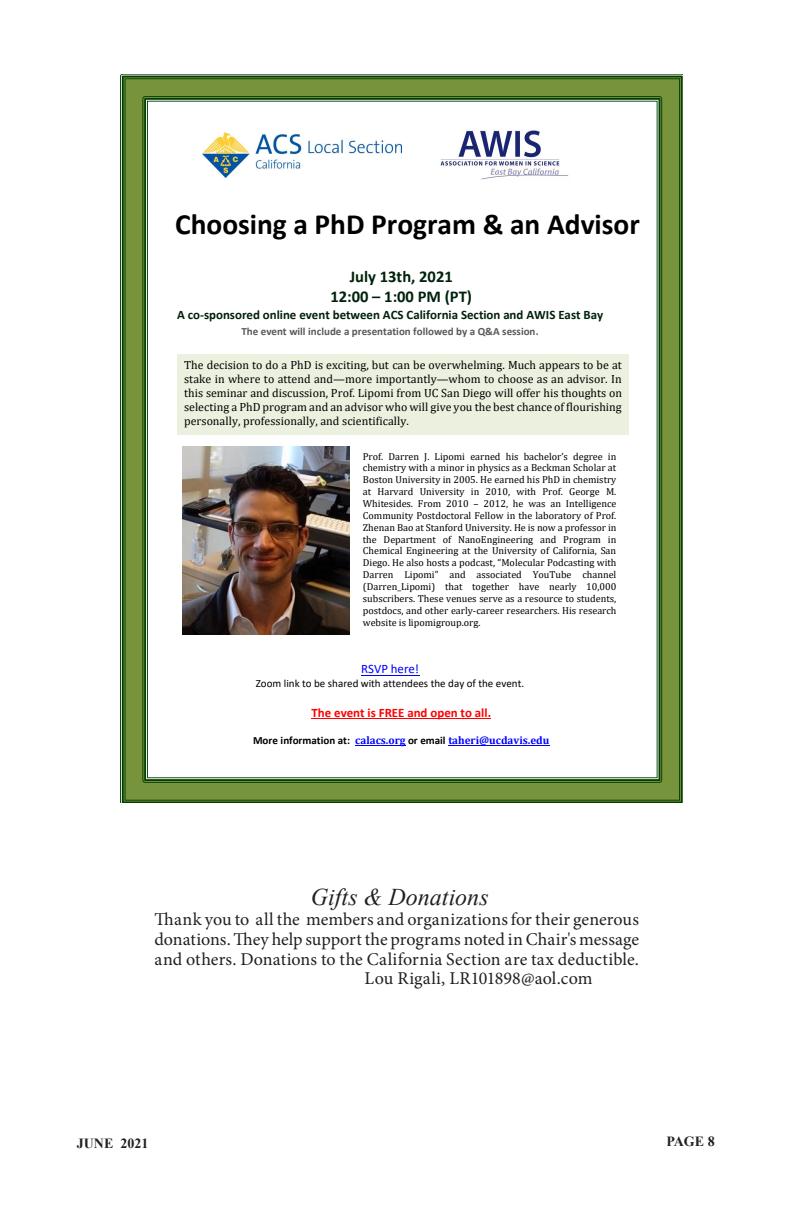
<style>
.page{position:relative;width:792px;height:1224px;background:#fff}
.page>*{position:absolute;margin:0;border:0;box-sizing:border-box;transform-origin:0 0}
.t1{font:700 29.4px "Calibri";color:#000}
.Headline{font:italic 24px "Times New Roman";color:#231f20}
.Headline-2{font:18px/19.8px "Minion Pro";letter-spacing:.005em;color:#231f20;text-align:justify}
.t2{font:700 16.6px/20.2px "Calibri";color:#01210b;text-align:center}
.t3{font:700 14px "Times New Roman";color:#231f20}
.t4{font:700 13px "Calibri";color:#01210b}
.t5{font:700 13px "Calibri";color:#f00}
.t6{font:13px "Calibri";color:#00f}
.t7{font:12px/14px "Cambria";color:#000;text-align:justify}
.t8{font:700 11px "Calibri";color:#595959}
.t9{font:700 11px "Cambria";color:#00f}
.t10{font:11px "Calibri";color:#000}
.t11{font:10.2px/11.8px "Cambria";color:#000;text-align:justify}
.s1{font-family:"Calibri";color:#000}
</style>
<div class="page">
<svg style="left:120px;top:74px;width:563px;height:729px"></svg>
<div style="left:177px;top:354px;width:452px;height:80px;background:#ebf1de"></div>
<img style="left:183px;top:446px;width:167px;height:188px">
<img style="left:203px;top:132px;width:199px;height:45px">
<p class="t1" style="left:175px;top:204px;width:466px">Choosing a PhD Program &amp; an Advisor</p>
<p class="t2" style="left:330px;top:266px;width:143px">July 13th, 2021<br>12:00 – 1:00 PM (PT)</p>
<p class="t4" style="left:177px;top:306px;width:428px">A co-sponsored online event between ACS California Section and AWIS East Bay</p>
<p class="t8" style="left:241px;top:324px;width:299px">The event will include a presentation followed by a Q&amp;A session.</p>
<p class="t7" style="left:184px;top:358px;width:439px">The decision to do a PhD is exciting, but can be overwhelming. Much appears to be at stake in where to attend and—more importantly—whom to choose as an advisor. In this seminar and discussion, Prof. Lipomi from UC San Diego will offer his thoughts on selecting a PhD program and an advisor who will give you the best chance of flourishing personally, professionally, and scientifically.</p>
<p class="t11" style="left:363px;top:450px;width:255px">Prof. Darren J. Lipomi earned his bachelor’s degree in chemistry with a minor in physics as a Beckman Scholar at Boston University in 2005. He earned his PhD in chemistry at Harvard University in 2010, with Prof. George M.<br>Whitesides. From 2010 – 2012, he was an Intelligence Community Postdoctoral Fellow in the laboratory of Prof.<br>Zhenan Bao at Stanford University. He is now a professor in the Department of NanoEngineering and Program in Chemical Engineering at the University of California, San Diego. He also hosts a podcast, “Molecular Podcasting with Darren Lipomi” and associated YouTube channel (Darren_Lipomi) that together have nearly 10,000 subscribers. These venues serve as a resource to students, postdocs, and other early-career researchers. His research website is lipomigroup.org.</p>
<p class="t6" style="left:361px;top:660px;width:60px">RSVP here!</p>
<p class="t10" style="left:256px;top:676px;width:270px">Zoom link to be shared with attendees the day of the event.</p>
<p class="t5" style="left:312px;top:703px;width:181px">The event is FREE and open to all.</p>
<p class="t9" style="left:253px;top:733px;width:298px"><span class="s1">More information at:</span> calacs.org <span class="s1">or email</span> taheri@ucdavis.edu</p>
<p class="Headline" style="left:311px;top:881px;width:179px">Gifts &amp; Donations</p>
<p class="Headline-2" style="left:155px;top:909px;width:486px">Thank you to all the members and organizations for their generous donations. They help support the programs noted in Chair's message and others. Donations to the California Section are tax deductible.</p>
<p class="Headline-2" style="left:365px;top:969px;width:230px">Lou Rigali, LR101898@aol.com</p>
<p class="t3" style="left:77px;top:1133px;width:73px">JUNE 2021</p>
<p class="t3" style="left:666px;top:1132px;width:50px">PAGE 8</p>
</div>
